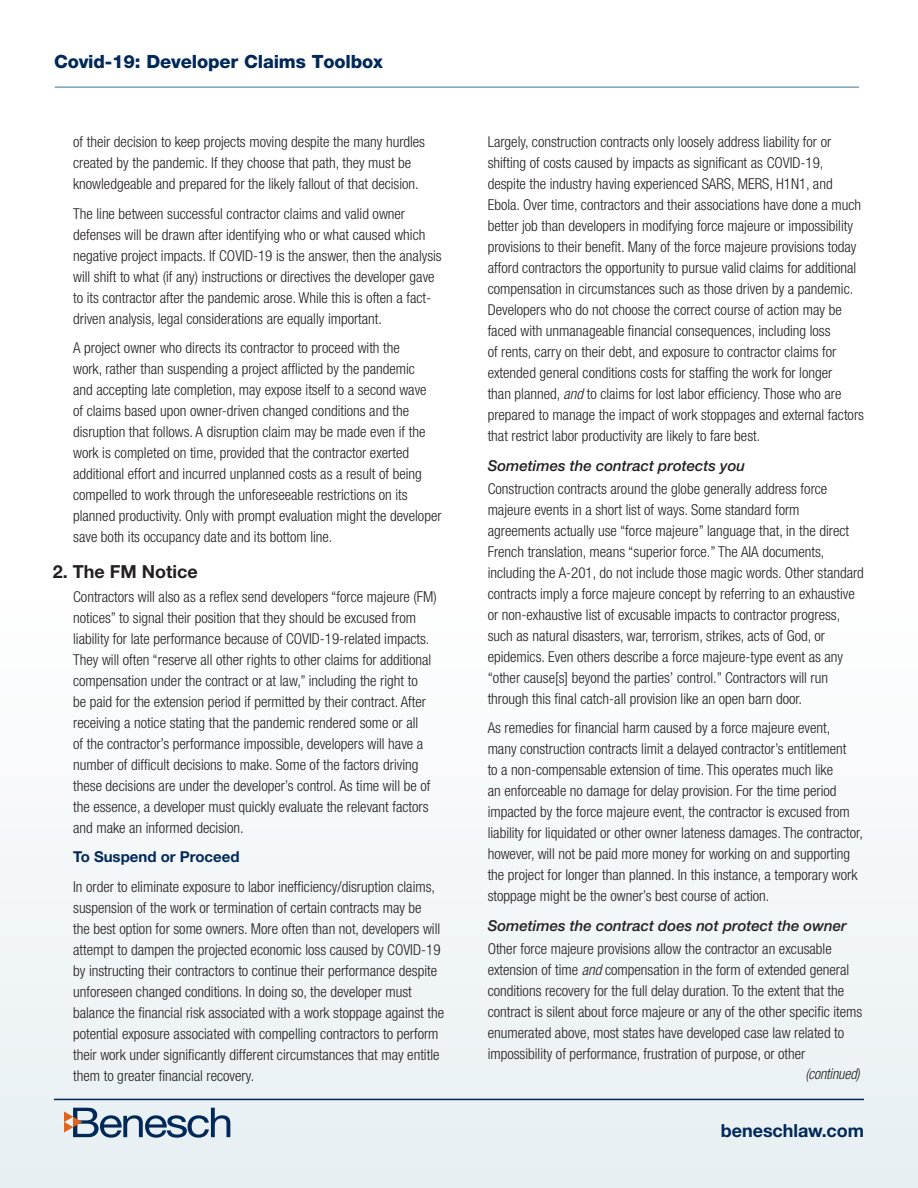
<style>
.page{position:relative;width:918px;height:1188px;background:#fff}
.page>*{position:absolute;margin:0;border:0;box-sizing:border-box;transform-origin:0 0}
.t1{font:800 18.3px "Helvetica Neue";letter-spacing:-.01em;color:#002858}
.t2{font:700 18px "Helvetica Neue";letter-spacing:-.005em;color:#002858}
.t3{font:700 18px "Helvetica Neue";color:#231f20}
.t4{font:300 condensed 15px/21px "Helvetica Neue";color:#231f20}
.t5{font:italic 500 15px "Helvetica Neue";color:#231f20}
.t6{font:700 15px "Helvetica Neue";color:#002858}
.t7{font:italic 300 condensed 15px "Helvetica Neue";letter-spacing:-.01em;color:#231f20;scale:.95 1}
.s1{font-style:italic}
</style>
<div class="page">
<div style="left:0;top:593px;width:918px;height:595px;background:#f3f7f9"></div>
<svg style="left:64px;top:1108px;width:166px;height:30px"></svg>
<hr style="left:55px;top:86px;width:804px;height:2px;background:#78a4ba">
<hr style="left:54px;top:1099px;width:810px;height:1px;background:#002858">
<p class="t1" style="left:54px;top:51px;width:330px">Covid-19: Developer Claims Toolbox</p>
<p class="t4" style="left:73px;top:131px;width:353px">of their decision to keep projects moving despite the many hurdles created by the pandemic. If they choose that path, they must be knowledgeable and prepared for the likely fallout of that decision.</p>
<p class="t4" style="left:73px;top:203px;width:370px">The line between successful contractor claims and valid owner defenses will be drawn after identifying who or what caused which negative project impacts. If COVID-19 is the answer, then the analysis will shift to what (if any) instructions or directives the developer gave to its contractor after the pandemic arose. While this is often a fact&shy;driven analysis, legal considerations are equally important.</p>
<p class="t4" style="left:73px;top:337px;width:370px">A project owner who directs its contractor to proceed with the<br>work, rather than suspending a project afflicted by the pandemic<br>and accepting late completion, may expose itself to a second wave<br>of claims based upon owner-driven changed conditions and the disruption that follows. A disruption claim may be made even if the work is completed on time, provided that the contractor exerted additional effort and incurred unplanned costs as a result of being compelled to work through the unforeseeable restrictions on its planned productivity. Only with prompt evaluation might the developer save both its occupancy date and its bottom line.</p>
<p class="t3" style="left:53px;top:561px;width:147px">2. The FM Notice</p>
<p class="t4" style="left:73px;top:586px;width:365px">Contractors will also as a reflex send developers “force majeure (FM) notices” to signal their position that they should be excused from liability for late performance because of COVID-19-related impacts.<br>They will often “reserve all other rights to other claims for additional compensation under the contract or at law,” including the right to<br>be paid for the extension period if permitted by their contract. After receiving a notice stating that the pandemic rendered some or all<br>of the contractor’s performance impossible, developers will have a number of difficult decisions to make. Some of the factors driving these decisions are under the developer’s control. As time will be of the essence, a developer must quickly evaluate the relevant factors and make an informed decision.</p>
<p class="t6" style="left:73px;top:848px;width:168px">To Suspend or Proceed</p>
<p class="t4" style="left:73px;top:876px;width:372px">In order to eliminate exposure to labor inefficiency/disruption claims, suspension of the work or termination of certain contracts may be<br>the best option for some owners. More often than not, developers will attempt to dampen the projected economic loss caused by COVID-19 by instructing their contractors to continue their performance despite unforeseen changed conditions. In doing so, the developer must balance the financial risk associated with a work stoppage against the potential exposure associated with compelling contractors to perform their work under significantly different circumstances that may entitle them to greater financial recovery.</p>
<p class="t4" style="left:488px;top:131px;width:378px">Largely, construction contracts only loosely address liability for or shifting of costs caused by impacts as significant as COVID-19, despite the industry having experienced SARS, MERS, H1N1, and Ebola. Over time, contractors and their associations have done a much better job than developers in modifying force majeure or impossibility provisions to their benefit. Many of the force majeure provisions today afford contractors the opportunity to pursue valid claims for additional compensation in circumstances such as those driven by a pandemic.<br>Developers who do not choose the correct course of action may be faced with unmanageable financial consequences, including loss<br>of rents, carry on their debt, and exposure to contractor claims for extended general conditions costs for staffing the work for longer<br>than planned, <span class="s1">and</span> to claims for lost labor efficiency. Those who are prepared to manage the impact of work stoppages and external factors that restrict labor productivity are likely to fare best.</p>
<p class="t5" style="left:488px;top:456px;width:259px">Sometimes the contract protects you</p>
<p class="t4" style="left:488px;top:478px;width:378px">Construction contracts around the globe generally address force majeure events in a short list of ways. Some standard form agreements actually use “force majeure” language that, in the direct French translation, means “superior force.” The AIA documents, including the A-201, do not include those magic words. Other standard contracts imply a force majeure concept by referring to an exhaustive or non-exhaustive list of excusable impacts to contractor progress, such as natural disasters, war, terrorism, strikes, acts of God, or epidemics. Even others describe a force majeure-type event as any “other cause[s] beyond the parties’ control.” Contractors will run through this final catch-all provision like an open barn door.</p>
<p class="t4" style="left:488px;top:717px;width:377px">As remedies for financial harm caused by a force majeure event, many construction contracts limit a delayed contractor’s entitlement<br>to a non-compensable extension of time. This operates much like<br>an enforceable no damage for delay provision. For the time period impacted by the force majeure event, the contractor is excused from liability for liquidated or other owner lateness damages. The contractor, however, will not be paid more money for working on and supporting the project for longer than planned. In this instance, a temporary work stoppage might be the owner’s best course of action.</p>
<p class="t5" style="left:488px;top:917px;width:360px">Sometimes the contract does not protect the owner</p>
<p class="t4" style="left:488px;top:938px;width:376px">Other force majeure provisions allow the contractor an excusable extension of time <span class="s1">and</span> compensation in the form of extended general conditions recovery for the full delay duration. To the extent that the contract is silent about force majeure or any of the other specific items enumerated above, most states have developed case law related to impossibility of performance, frustration of purpose, or other</p>
<p class="t7" style="left:805px;top:1065px;width:59px">(continued)</p>
<p class="t2" style="left:721px;top:1120px;width:145px">beneschlaw.com</p>
</div>
